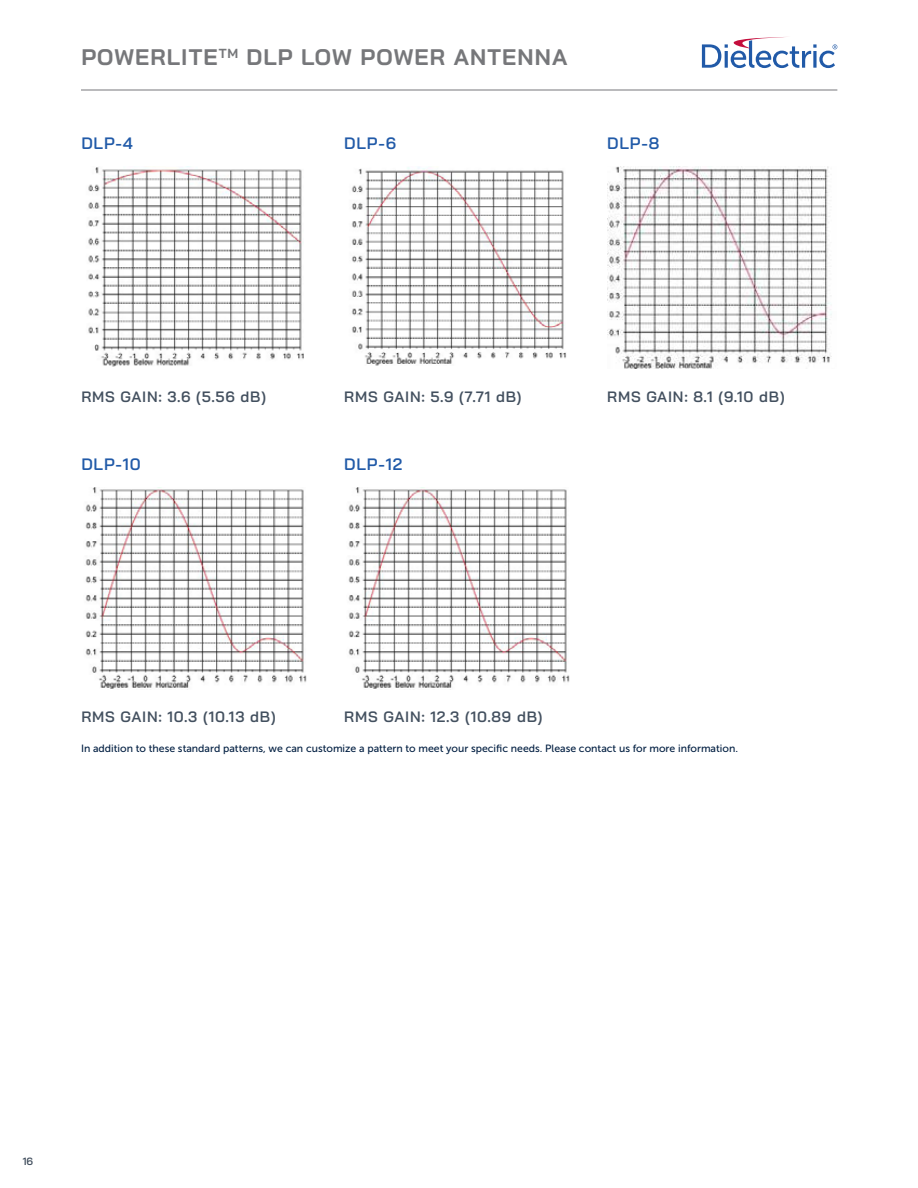
<style>
.page{position:relative;width:918px;height:1188px;background:#fff}
.page>*{position:absolute;margin:0;border:0;box-sizing:border-box;transform-origin:0 0}
.t1{font:700 22.5px "Bai Jamjuree";letter-spacing:.05em;color:#76777a}
.t2{font:600 16.5px "Bai Jamjuree";letter-spacing:.05em;color:#215aa8}
.t3{font:600 15px "Bai Jamjuree";letter-spacing:.05em;color:#43505f}
.t4{font:10.5px "Museo Sans 500";color:#011e41}
.t5{font:600 10.5px "Bai Jamjuree";color:#43505f}
</style>
<div class="page">
<hr style="left:81px;top:90px;width:756px;height:1px;background:#76777a">
<svg style="left:702px;top:37px;width:135px;height:31px"></svg>
<img style="left:351px;top:167px;width:215px;height:199px">
<img style="left:607px;top:166px;width:225px;height:203px">
<img style="left:88px;top:166px;width:216px;height:201px">
<img style="left:85px;top:487px;width:222px;height:202px">
<img style="left:348px;top:487px;width:222px;height:202px">
<h1 class="t1" style="left:81px;top:44px;width:488px">POWERLITE<sup>TM</sup> DLP LOW POWER ANTENNA</h1>
<h2 class="t2" style="left:81px;top:134px;width:53px">DLP-4</h2>
<h2 class="t2" style="left:344px;top:134px;width:53px">DLP-6</h2>
<h2 class="t2" style="left:607px;top:134px;width:53px">DLP-8</h2>
<h3 class="t3" style="left:81px;top:388px;width:186px">RMS GAIN: 3.6 (5.56 dB)</h3>
<h2 class="t2" style="left:81px;top:455px;width:61px">DLP-10</h2>
<h3 class="t3" style="left:344px;top:388px;width:179px">RMS GAIN: 5.9 (7.71 dB)</h3>
<h2 class="t2" style="left:344px;top:455px;width:59px">DLP-12</h2>
<h3 class="t3" style="left:607px;top:388px;width:179px">RMS GAIN: 8.1 (9.10 dB)</h3>
<h3 class="t3" style="left:81px;top:708px;width:196px">RMS GAIN: 10.3 (10.13 dB)</h3>
<h3 class="t3" style="left:344px;top:708px;width:200px">RMS GAIN: 12.3 (10.89 dB)</h3>
<p class="t4" style="left:81px;top:743px;width:659px">In addition to these standard patterns, we can customize a pattern to meet your specific needs. Please contact us for more information.</p>
<p class="t5" style="left:23px;top:1156px;width:12px">16</p>
</div>
